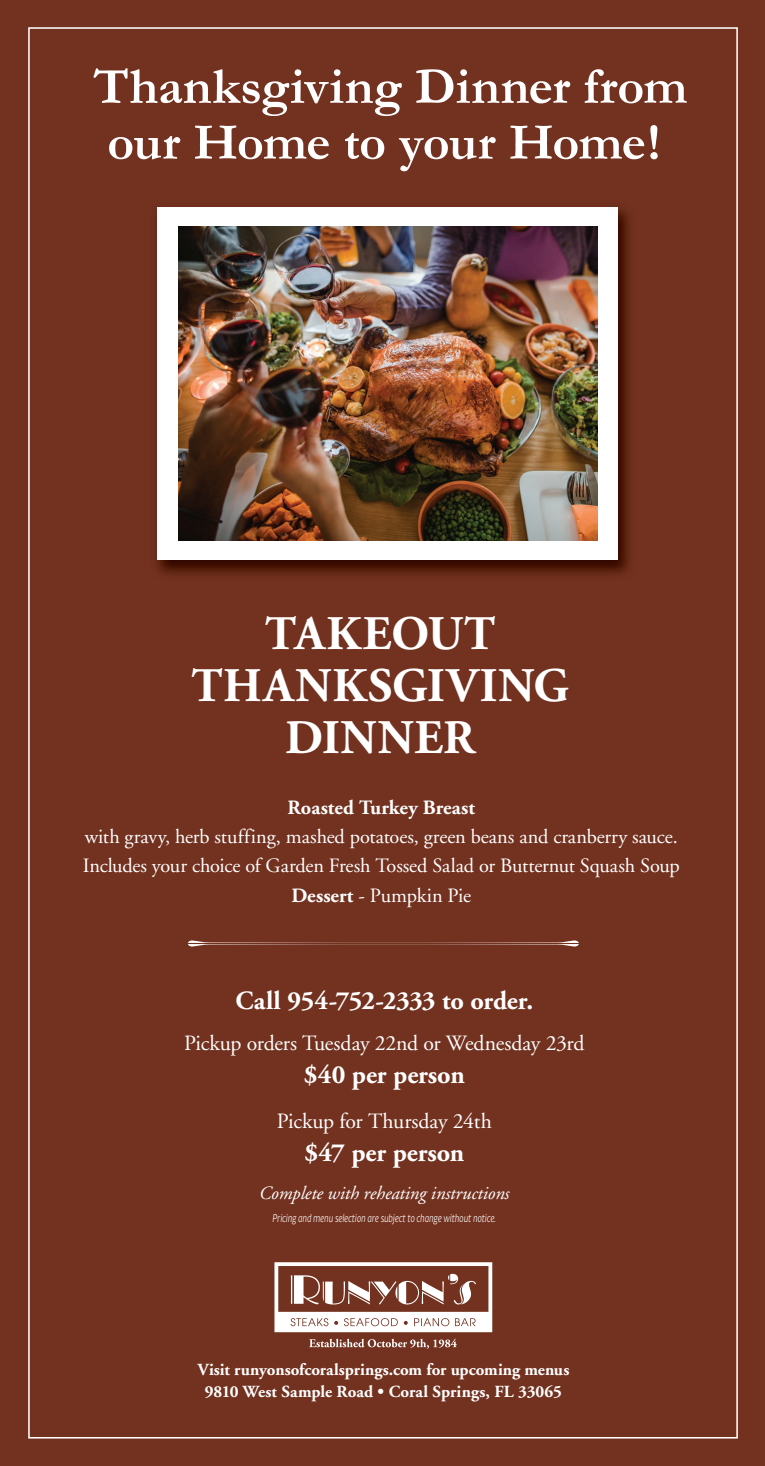
<style>
.page{position:relative;width:765px;height:1466px;background:#fff}
.page>*{position:absolute;margin:0;border:0;box-sizing:border-box;transform-origin:0 0}
.t1{font:700 52.12px/55.9px "Garamond";letter-spacing:-.005em;color:#fff}
.t2{font:700 48.12px/52px "Adobe Garamond";letter-spacing:.015em;color:#fff;text-align:center}
.t3{font:700 26.25px "Adobe Garamond";letter-spacing:-.005em;color:#fff}
.t4{font:21.75px "Adobe Garamond";letter-spacing:-.015em;color:#fff}
.t5{font:20.25px/29.4px "Adobe Garamond";letter-spacing:-.005em;color:#fff;text-align:center}
.t6{font:700 20.25px "Adobe Garamond";letter-spacing:-.005em;color:#fff}
.t7{font:italic 18.75px "Adobe Garamond";letter-spacing:-.005em;color:#fff}
.t8{font:700 16.88px "Adobe Garamond";color:#fff}
.t9{font:italic 300 11.25px "Bes Sans";color:#fff;scale:.75 1}
.s1{font-weight:700}
</style>
<div class="page">
<div style="left:0;top:0;width:765px;height:1465px;background:#73311f"></div>
<div style="left:28px;top:27px;width:710px;height:1411px;background:#73311f"></div>
<svg style="left:188px;top:940px;width:391px;height:7px"></svg>
<img style="left:179px;top:227px;width:418px;height:314px">
<h1 class="t1" style="left:93px;top:62px;width:596px">Thanksgiving Dinner from our Home to your Home!</h1>
<h2 class="t2" style="left:192px;top:611px;width:379px">TAKEOUT<br>THANKSGIVING<br>DINNER</h2>
<p class="t6" style="left:288px;top:799px;width:189px">Roasted Turkey Breast</p>
<p class="t5" style="left:83px;top:823px;width:599px">with gravy, herb stuffing, mashed potatoes, green beans and cranberry sauce.<br>Includes your choice of Garden Fresh Tossed Salad or Butternut Squash Soup<br><span class="s1">Dessert</span> - Pumpkin Pie</p>
<p class="t3" style="left:236px;top:990px;width:299px">Call 954-752-2333 to order.</p>
<p class="t4" style="left:184px;top:1034px;width:402px">Pickup orders Tuesday 22nd or Wednesday 23rd</p>
<p class="t3" style="left:304px;top:1063px;width:162px">$40 per person</p>
<p class="t4" style="left:277px;top:1112px;width:217px">Pickup for Thursday 24th</p>
<p class="t3" style="left:304px;top:1141px;width:161px">$47 per person</p>
<p class="t7" style="left:259px;top:1185px;width:252px">Complete with reheating instructions</p>
<p class="t9" style="left:273px;top:1213px;width:299px">Pricing and menu selection are subject to change without notice.</p>
<p class="t8" style="left:198px;top:1362px;width:373px">Visit runyonsofcoralsprings.com for upcoming menus</p>
<p class="t8" style="left:205px;top:1384px;width:359px">9810 West Sample Road • Coral Springs, FL 33065</p>
</div>
